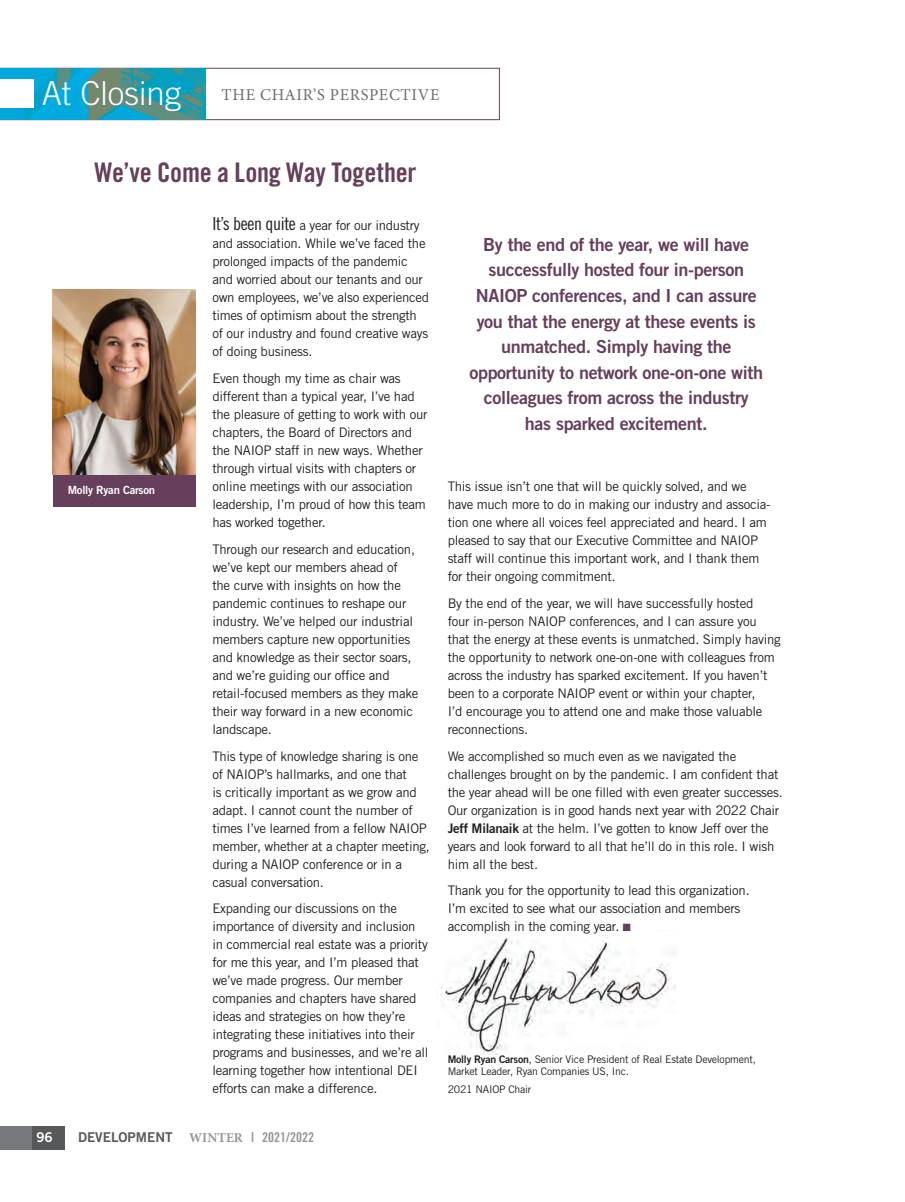
<style>
.page{position:relative;width:905px;height:1202px;background:#fff}
.page>*{position:absolute;margin:0;border:0;box-sizing:border-box;transform-origin:0 0}
.t1{font:27px "Trade Gothic LT Std Bd Cn 20";letter-spacing:-.01em;color:#653f5c}
.t2{font:18px/25.5px "Trade Gothic LT Std Bd 2";letter-spacing:-.02em;color:#653f5c;text-align:center}
.t3{font:16.5px "Minion Pro";letter-spacing:.04em;color:#6c6d70}
.t4{font:13.5px "Trade Gothic LT Std Bd 2";color:#57585a}
.t5{font:13.5px "Trade Gothic LT Std Bd 2";color:#fff}
.t6{font:13.2px/18px "Trade Gothic LT Std";letter-spacing:-.02em;color:#231f20}
.t7{font:11.25px "Trade Gothic LT Std Bd 2";letter-spacing:-.02em;color:#fff}
.t8{font:10.5px/12px "Trade Gothic LT Std";letter-spacing:-.02em;color:#231f20}
.s1{font-family:"Trade Gothic LT Std";font-weight:300;font-size:33px;color:#fff}
.s2{font-family:"Trade Gothic LT Std Cn 18";font-size:18px}
.s3{font-family:"Minion Pro";font-weight:700;color:#939598}
.s4{color:#939598}
.s5{font-family:"Trade Gothic LT Std Bd Cn 20";color:#939598}
.s6{font-family:"Trade Gothic LT Std Bd 2"}
.s7{color:#653f5c}
</style>
<div class="page">
<div style="left:26px;top:1126px;width:39px;height:24px;background:#57585a"></div>
<div style="left:0;top:1126px;width:32px;height:24px;background:#76787b"></div>
<div style="left:0;top:68px;width:500px;height:52px;border:1px solid #653f5c"></div>
<img style="left:0;top:68px;width:205px;height:52px">
<div style="left:0;top:80px;width:33px;height:28px;background:#fff"></div>
<img style="left:440px;top:930px;width:236px;height:125px">
<div style="left:53px;top:473px;width:142px;height:34px;background:#653f5c"></div>
<img style="left:53px;top:290px;width:142px;height:184px">
<p class="t3" style="left:42px;top:85px;width:399px"><span class="s1">At Closing</span> THE CHAIR’S PERSPECTIVE</p>
<h1 class="t1" style="left:94px;top:155px;width:323px">We’ve Come a Long Way Together</h1>
<p class="t7" style="left:68px;top:483px;width:89px">Molly Ryan Carson</p>
<p class="t6" style="left:212px;top:216px;width:218px"><span class="s2">It’s been quite</span> a year for our industry and association. While we’ve faced the prolonged impacts of the pandemic and worried about our tenants and our own employees, we’ve also experienced times of optimism about the strength of our industry and found creative ways of doing business.</p>
<p class="t6" style="left:212px;top:369px;width:217px">Even though my time as chair was different than a typical year, I’ve had the pleasure of getting to work with our chapters, the Board of Directors and the NAIOP staff in new ways. Whether through virtual visits with chapters or online meetings with our association leadership, I’m proud of how this team has worked together.</p>
<p class="t6" style="left:212px;top:540px;width:207px">Through our research and education, we’ve kept our members ahead of the curve with insights on how the pandemic continues to reshape our industry. We’ve helped our industrial members capture new opportunities and knowledge as their sector soars, and we’re guiding our office and retail-focused members as they make their way forward in a new economic landscape.</p>
<p class="t6" style="left:212px;top:746px;width:219px">This type of knowledge sharing is one of NAIOP’s hallmarks, and one that<br>is critically important as we grow and adapt. I cannot count the number of times I’ve learned from a fellow NAIOP member, whether at a chapter meeting, during a NAIOP conference or in a casual conversation.</p>
<p class="t6" style="left:212px;top:899px;width:218px">Expanding our discussions on the importance of diversity and inclusion in commercial real estate was a priority for me this year, and I’m pleased that we’ve made progress. Our member companies and chapters have shared ideas and strategies on how they’re integrating these initiatives into their programs and businesses, and we’re all learning together how intentional DEI efforts can make a difference.</p>
<p class="t5" style="left:36px;top:1128px;width:18px">96</p>
<p class="t4" style="left:78px;top:1129px;width:237px">DEVELOPMENT <span class="s3">WINTER</span> <span class="s4">|</span> <span class="s5">2021/2022</span></p>
<p class="t2" style="left:469px;top:231px;width:295px">By the end of the year, we will have successfully hosted four in-person NAIOP conferences, and I can assure you that the energy at these events is unmatched. Simply having the opportunity to network one-on-one with colleagues from across the industry has sparked excitement.</p>
<p class="t6" style="left:447px;top:477px;width:324px">This issue isn’t one that will be quickly solved, and we have much more to do in making our industry and associa&shy;tion one where all voices feel appreciated and heard. I am pleased to say that our Executive Committee and NAIOP staff will continue this important work, and I thank them for their ongoing commitment.</p>
<p class="t6" style="left:447px;top:594px;width:334px">By the end of the year, we will have successfully hosted<br>four in-person NAIOP conferences, and I can assure you that the energy at these events is unmatched. Simply having the opportunity to network one-on-one with colleagues from across the industry has sparked excitement. If you haven’t been to a corporate NAIOP event or within your chapter,<br>I’d encourage you to attend one and make those valuable reconnections.</p>
<p class="t6" style="left:447px;top:746px;width:337px">We accomplished so much even as we navigated the challenges brought on by the pandemic. I am confident that the year ahead will be one filled with even greater successes.<br>Our organization is in good hands next year with 2022 Chair <span class="s6">Jeff Milanaik</span> at the helm. I’ve gotten to know Jeff over the years and look forward to all that he’ll do in this role. I wish him all the best.</p>
<p class="t6" style="left:447px;top:881px;width:303px">Thank you for the opportunity to lead this organization.<br>I’m excited to see what our association and members accomplish in the coming year. <span class="s7">■</span></p>
<p class="t8" style="left:447px;top:1053px;width:310px"><span class="s6">Molly Ryan Carson</span>, Senior Vice President of Real Estate Development,<br>Market Leader, Ryan Companies US, Inc.</p>
<p class="t8" style="left:447px;top:1083px;width:85px">2021 NAIOP Chair</p>
</div>
